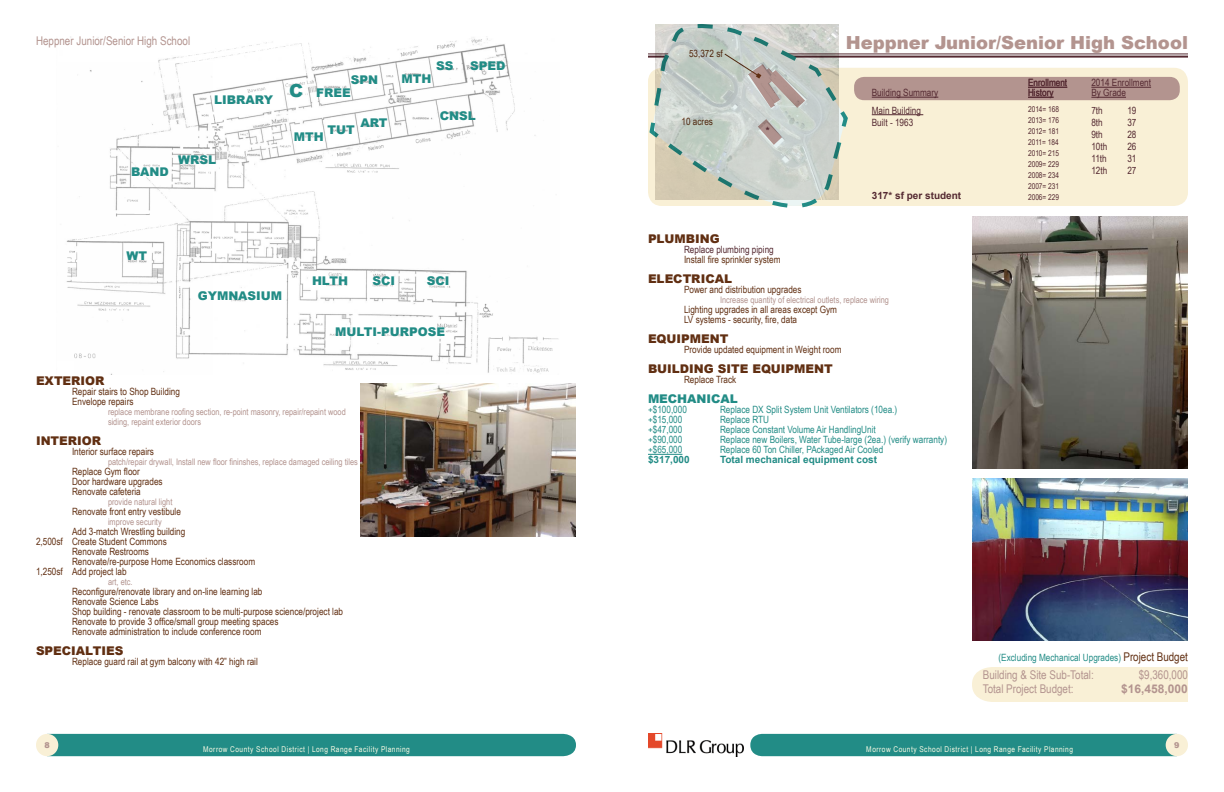
<style>
.page{position:relative;width:1224px;height:792px;background:#fff}
.page>*{position:absolute;margin:0;border:0;box-sizing:border-box;transform-origin:0 0}
.t1{font:900 18px "Arial";color:#b3948f}
.t2{font:900 18px "Arial";color:#228c86}
.t3{font:900 12px "Arial";color:#228c86}
.t4{font:12px "Arial Narrow";color:#b3948f}
.t5{font:900 12px "Arial";color:#612f12}
.t6{font:700 12px "Arial";color:#b3948f}
.t7{font:10px "Arial Narrow";color:#612f12}
.t8{font:10px "Arial Narrow";color:#228c86}
.t9{font:10px "Arial Narrow";color:#542931}
.t10{font:700 10px "Arial";color:#228c86}
.t11{font:700 10px "Arial";color:#542931}
.t12{font:9px "Arial Narrow";color:#b3948f}
.t13{font:8px "Arial Narrow";letter-spacing:.06em;color:#fbfbe5}
.t14{font:8px "Arial Narrow";color:#542931}
.t15{font:900 8px "Arial";color:#b3948f}
.s1{font-size:12px;color:#612f12}
</style>
<div class="page">
<img style="left:66px;top:36px;width:492px;height:338px">
<img style="left:973px;top:216px;width:215px;height:253px">
<img style="left:361px;top:383px;width:215px;height:154px">
<div style="left:750px;top:734px;width:424px;height:22px;background:#228c86"></div>
<div style="left:50px;top:734px;width:526px;height:22px;background:#228c86"></div>
<div style="left:972px;top:667px;width:216px;height:35px;background:#f9f0d6"></div>
<hr style="left:648px;top:54px;width:540px;height:1px;background:#542931">
<hr style="left:648px;top:56px;width:540px;height:2px;background:#542931">
<img style="left:648px;top:734px;width:96px;height:22px">
<div style="left:1166px;top:734px;width:22px;height:22px;background:#f9f0d6;border-radius:50%"></div>
<div style="left:36px;top:734px;width:22px;height:22px;background:#f9f0d6;border-radius:50%"></div>
<div style="left:648px;top:68px;width:540px;height:138px;background:#f9f0d6;border-radius:14px"></div>
<hr style="left:648px;top:454px;width:34px;height:1px;background:#228c86">
<div style="left:854px;top:77px;width:326px;height:23px;background:#b3948f;border-radius:10px"></div>
<hr style="left:872px;top:97px;width:66px;height:1px;background:#542931">
<hr style="left:872px;top:114px;width:51px;height:1px;background:#542931">
<hr style="left:1091px;top:87px;width:60px;height:1px;background:#542931">
<hr style="left:1091px;top:97px;width:35px;height:1px;background:#542931">
<hr style="left:1028px;top:87px;width:39px;height:1px;background:#542931">
<svg style="left:1028px;top:97px;width:26px;height:1px"></svg>
<svg style="left:648px;top:53px;width:202px;height:155px"></svg>
<img style="left:972px;top:479px;width:216px;height:161px">
<img style="left:655px;top:24px;width:184px;height:175px">
<p class="t4" style="left:36px;top:32px;width:156px">Heppner Junior/Senior High School</p>
<p class="t3" style="left:214px;top:91px;width:60px">LIBRARY</p>
<p class="t3" style="left:131px;top:163px;width:39px">BAND</p>
<p class="t3" style="left:178px;top:151px;width:40px">WRSL</p>
<p class="t2" style="left:289px;top:78px;width:16px">C</p>
<p class="t3" style="left:436px;top:57px;width:19px">SS</p>
<p class="t3" style="left:470px;top:57px;width:37px">SPED</p>
<p class="t3" style="left:351px;top:71px;width:29px">SPN</p>
<p class="t3" style="left:401px;top:70px;width:31px">MTH</p>
<p class="t3" style="left:316px;top:84px;width:36px">FREE</p>
<p class="t3" style="left:360px;top:114px;width:29px">ART</p>
<p class="t3" style="left:328px;top:121px;width:29px">TUT</p>
<p class="t3" style="left:294px;top:128px;width:31px">MTH</p>
<p class="t3" style="left:440px;top:107px;width:38px">CNSL</p>
<p class="t3" style="left:127px;top:247px;width:22px">WT</p>
<p class="t3" style="left:198px;top:287px;width:86px">GYMNASIUM</p>
<p class="t3" style="left:312px;top:272px;width:38px">HLTH</p>
<p class="t3" style="left:373px;top:272px;width:24px">SCI</p>
<p class="t3" style="left:427px;top:272px;width:24px">SCI</p>
<p class="t3" style="left:335px;top:323px;width:112px">MULTI-PURPOSE</p>
<p class="t5" style="left:36px;top:372px;width:70px">EXTERIOR</p>
<p class="t7" style="left:72px;top:385px;width:110px">Repair stairs to Shop Building</p>
<p class="t7" style="left:72px;top:395px;width:63px">Envelope repairs</p>
<p class="t12" style="left:108px;top:406px;width:239px">replace membrane roofing section, re-point masonry, repair/repaint wood</p>
<p class="t12" style="left:108px;top:416px;width:95px">siding, repaint exterior doors</p>
<p class="t5" style="left:36px;top:432px;width:67px">INTERIOR</p>
<p class="t7" style="left:72px;top:445px;width:84px">Interior surface repairs</p>
<p class="t12" style="left:108px;top:456px;width:251px">patch/repair drywall, Install new floor fininshes, replace damaged ceiling tiles</p>
<p class="t7" style="left:72px;top:465px;width:69px">Replace Gym floor</p>
<p class="t7" style="left:72px;top:475px;width:92px">Door hardware upgrades</p>
<p class="t7" style="left:72px;top:485px;width:70px">Renovate cafeteria</p>
<p class="t12" style="left:108px;top:496px;width:66px">provide natural light</p>
<p class="t7" style="left:72px;top:505px;width:110px">Renovate front entry vestibule</p>
<p class="t12" style="left:108px;top:516px;width:55px">improve security</p>
<p class="t7" style="left:72px;top:525px;width:115px">Add 3-match Wrestling building</p>
<p class="t7" style="left:36px;top:535px;width:132px">2,500sf Create Student Commons</p>
<p class="t7" style="left:72px;top:545px;width:79px">Renovate Restrooms</p>
<p class="t7" style="left:72px;top:555px;width:185px">Renovate/re-purpose Home Economics classroom</p>
<p class="t7" style="left:36px;top:565px;width:92px">1,250sf Add project lab</p>
<p class="t12" style="left:108px;top:576px;width:26px">art, etc.</p>
<p class="t7" style="left:72px;top:585px;width:192px">Reconfigure/renovate library and on-line learning lab</p>
<p class="t7" style="left:72px;top:595px;width:88px">Renovate Science Labs</p>
<p class="t7" style="left:72px;top:605px;width:273px">Shop building - renovate classroom to be multi-purpose science/project lab</p>
<p class="t7" style="left:72px;top:615px;width:208px">Renovate to provide 3 office/small group meeting spaces</p>
<p class="t7" style="left:72px;top:625px;width:191px">Renovate administration to include conference room</p>
<p class="t5" style="left:36px;top:642px;width:89px">SPECIALTIES</p>
<p class="t7" style="left:72px;top:655px;width:187px">Replace guard rail at gym balcony with 42” high rail</p>
<p class="t7" style="left:689px;top:46px;width:35px">53,372 sf</p>
<p class="t7" style="left:682px;top:114px;width:33px">10 acres</p>
<p class="t11" style="left:766px;top:124px;width:5px">*</p>
<p class="t1" style="left:846px;top:29px;width:344px">Heppner Junior/Senior High School</p>
<p class="t9" style="left:872px;top:85px;width:68px">Building Summary</p>
<p class="t9" style="left:872px;top:103px;width:51px">Main Building</p>
<p class="t9" style="left:872px;top:115px;width:43px">Built - 1963</p>
<p class="t11" style="left:872px;top:188px;width:91px">317* sf per student</p>
<p class="t9" style="left:1028px;top:75px;width:41px">Enrollment</p>
<p class="t9" style="left:1028px;top:85px;width:27px">History</p>
<p class="t14" style="left:1028px;top:104px;width:33px">2014= 168</p>
<p class="t14" style="left:1028px;top:115px;width:33px">2013= 176</p>
<p class="t14" style="left:1028px;top:126px;width:33px">2012= 181</p>
<p class="t14" style="left:1028px;top:137px;width:32px">2011= 184</p>
<p class="t14" style="left:1028px;top:148px;width:33px">2010= 215</p>
<p class="t14" style="left:1028px;top:159px;width:33px">2009= 229</p>
<p class="t14" style="left:1028px;top:170px;width:33px">2008= 234</p>
<p class="t14" style="left:1028px;top:181px;width:33px">2007= 231</p>
<p class="t14" style="left:1028px;top:192px;width:33px">2006= 229</p>
<p class="t9" style="left:1091px;top:75px;width:61px">2014 Enrollment</p>
<p class="t9" style="left:1091px;top:85px;width:36px">By Grade</p>
<p class="t9" style="left:1091px;top:103px;width:13px">7th</p>
<p class="t9" style="left:1127px;top:103px;width:11px">19</p>
<p class="t9" style="left:1091px;top:115px;width:13px">8th</p>
<p class="t9" style="left:1127px;top:115px;width:11px">37</p>
<p class="t9" style="left:1091px;top:127px;width:13px">9th</p>
<p class="t9" style="left:1127px;top:127px;width:11px">28</p>
<p class="t9" style="left:1091px;top:139px;width:17px">10th</p>
<p class="t9" style="left:1127px;top:139px;width:11px">26</p>
<p class="t9" style="left:1091px;top:151px;width:17px">11th</p>
<p class="t9" style="left:1127px;top:151px;width:11px">31</p>
<p class="t9" style="left:1091px;top:163px;width:17px">12th</p>
<p class="t9" style="left:1127px;top:163px;width:11px">27</p>
<p class="t5" style="left:648px;top:230px;width:73px">PLUMBING</p>
<p class="t9" style="left:684px;top:242px;width:91px">Replace plumbing piping</p>
<p class="t7" style="left:684px;top:252px;width:98px">Install fire sprinkler system</p>
<p class="t5" style="left:648px;top:270px;width:86px">ELECTRICAL</p>
<p class="t7" style="left:684px;top:282px;width:119px">Power and distribution upgrades</p>
<p class="t12" style="left:720px;top:294px;width:171px">Increase quantity of electrical outlets, replace wiring</p>
<p class="t7" style="left:684px;top:302px;width:155px">Lighting upgrades in all areas except Gym</p>
<p class="t7" style="left:684px;top:312px;width:115px">LV systems - security, fire, data</p>
<p class="t5" style="left:648px;top:330px;width:82px">EQUIPMENT</p>
<p class="t7" style="left:684px;top:342px;width:159px">Provide updated equipment in Weight room</p>
<p class="t5" style="left:648px;top:360px;width:186px">BUILDING SITE EQUIPMENT</p>
<p class="t7" style="left:684px;top:372px;width:54px">Replace Track</p>
<p class="t3" style="left:648px;top:390px;width:91px">MECHANICAL</p>
<p class="t8" style="left:648px;top:402px;width:40px">+$100,000</p>
<p class="t8" style="left:720px;top:402px;width:179px">Replace DX Split System Unit Ventilators (10ea.)</p>
<p class="t8" style="left:648px;top:412px;width:36px">+$15,000</p>
<p class="t8" style="left:720px;top:412px;width:51px">Replace RTU</p>
<p class="t8" style="left:648px;top:422px;width:36px">+$47,000</p>
<p class="t8" style="left:720px;top:422px;width:157px">Replace Constant Volume Air HandlingUnit</p>
<p class="t8" style="left:648px;top:432px;width:36px">+$90,000</p>
<p class="t8" style="left:720px;top:432px;width:229px">Replace new Boilers, Water Tube-large (2ea.) (verify warranty)</p>
<p class="t8" style="left:648px;top:442px;width:36px">+$65,000</p>
<p class="t8" style="left:720px;top:442px;width:165px">Replace 60 Ton Chiller, PAckaged Air Cooled</p>
<p class="t10" style="left:648px;top:453px;width:43px">$317,000</p>
<p class="t10" style="left:720px;top:453px;width:159px">Total mechanical equipment cost</p>
<p class="t8" style="left:999px;top:651px;width:191px">(Excluding Mechanical Upgrades) <span class="s1">Project Budget</span></p>
<p class="t4" style="left:983px;top:666px;width:113px">Building &amp; Site Sub-Total:</p>
<p class="t4" style="left:1139px;top:666px;width:51px">$9,360,000</p>
<p class="t4" style="left:983px;top:680px;width:92px">Total Project Budget:</p>
<p class="t6" style="left:1121px;top:681px;width:68px">$16,458,000</p>
<p class="t15" style="left:44px;top:740px;width:7px">8</p>
<p class="t15" style="left:1174px;top:740px;width:7px">9</p>
<p class="t13" style="left:203px;top:744px;width:208px">Morrow County School District | Long Range Facility Planning</p>
<p class="t13" style="left:866px;top:744px;width:208px">Morrow County School District | Long Range Facility Planning</p>
</div>
